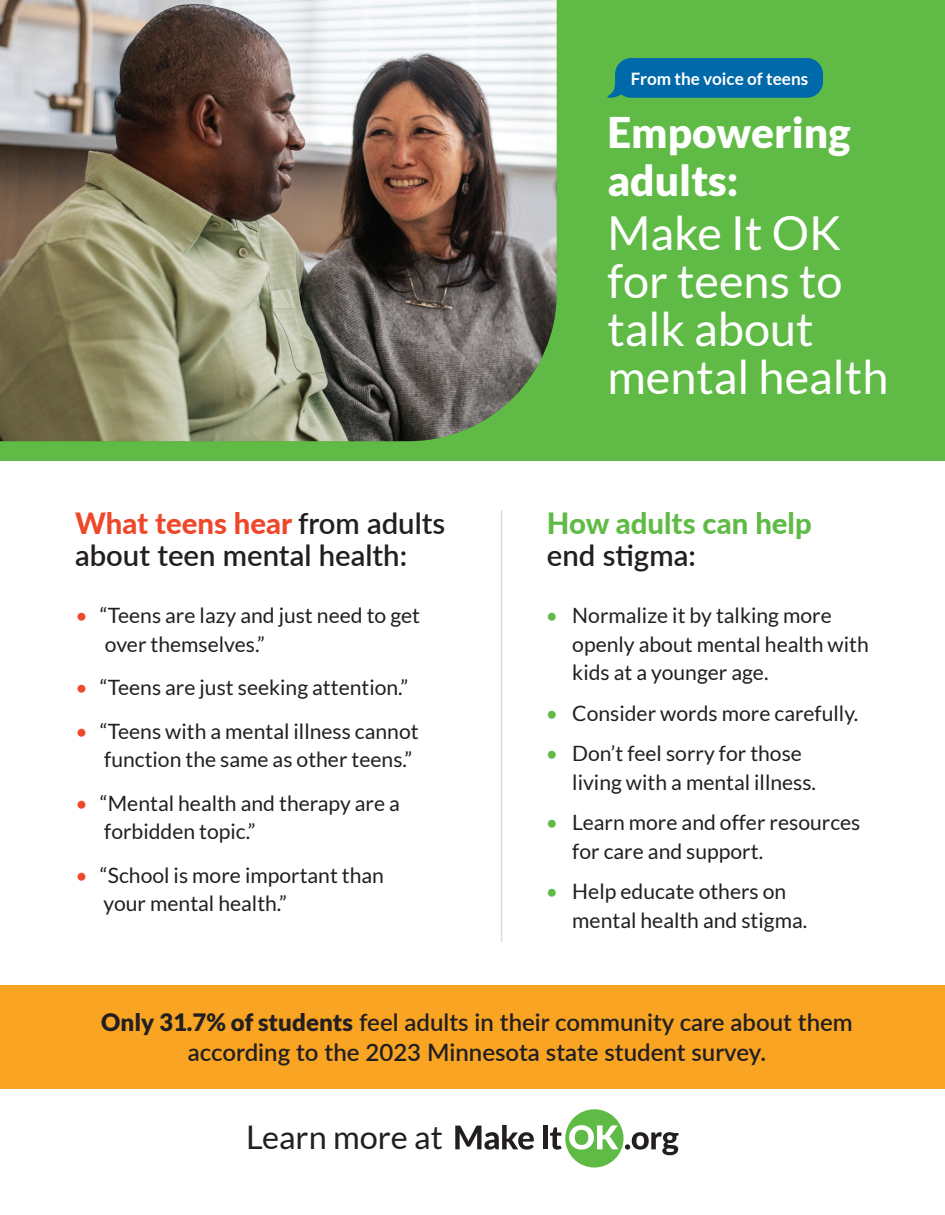
<style>
.page{position:relative;width:945px;height:1215px;background:#fff}
.page>*{position:absolute;margin:0;border:0;box-sizing:border-box;transform-origin:0 0}
.t1{font:46.8px/48px "Lato";color:#fff}
.t2{font:900 42.3px/48.2px "Lato";color:#fff}
.t3{font:32.55px "Lato";color:#231f20}
.t4{font:600 29.25px/32.2px "Lato";color:#231f20}
.t5{font:800 29.25px "Lato";color:#60bb46}
.t6{font:600 24px/30px "Lato";color:#231f20;text-align:center}
.t7{font:21.15px/28.2px "Lato";color:#231f20}
.t8{font:700 17.1px "Lato";color:#fff}
.s1{font-weight:800;color:#ef472a}
.s2{color:#ef472a}
.s3{color:#60bb46}
.s4{font-weight:900}
</style>
<div class="page">
<div style="left:0;top:0;width:945px;height:461px;background:#60bb46"></div>
<div style="left:0;top:986px;width:945px;height:103px;background:#f9a523"></div>
<div style="left:565px;top:1109px;width:59px;height:59px;background:#60bb46;border-radius:50%"></div>
<svg style="left:455px;top:1125px;width:79px;height:25px"></svg>
<div style="left:543px;top:1126px;width:5px;height:23px;background:#231f20"></div>
<svg style="left:550px;top:1127px;width:12px;height:23px"></svg>
<svg style="left:569px;top:1125px;width:49px;height:25px"></svg>
<svg style="left:625px;top:1132px;width:54px;height:23px"></svg>
<hr style="left:501px;top:510px;width:1px;height:432px;background:#dcdddf">
<svg style="left:607px;top:58px;width:216px;height:40px;background:#056ea2"></svg>
<img style="left:0;top:0;width:557px;height:441px">
<p class="t8" style="left:631px;top:69px;width:179px">From the voice of teens</p>
<h2 class="t2" style="left:607px;top:107px;width:245px">Empowering adults:</h2>
<h1 class="t1" style="left:607px;top:209px;width:283px">Make It OK for teens to talk about mental health</h1>
<h3 class="t4" style="left:75px;top:506px;width:372px"><span class="s1">What teens hear</span> from adults about teen mental health:</h3>
<h3 class="t5" style="left:547px;top:501px;width:266px">How adults can help</h3>
<h3 class="t4" style="left:547px;top:538px;width:150px">end stigma:</h3>
<p class="t7" style="left:105px;top:601px;width:317px;text-indent:-29px"><span class="s2">•</span> “Teens are lazy and just need to get over themselves.”</p>
<p class="t7" style="left:75px;top:673px;width:334px"><span class="s2">•</span> “Teens are just seeking attention.”</p>
<p class="t7" style="left:75px;top:717px;width:345px;text-align:right"><span class="s2">•</span> “Teens with a mental illness cannot function the same as other teens.”</p>
<p class="t7" style="left:104px;top:789px;width:297px;text-indent:-29px"><span class="s2">•</span> “Mental health and therapy are a forbidden topic.”</p>
<p class="t7" style="left:104px;top:861px;width:282px;text-indent:-28px"><span class="s2">•</span> “School is more important than your mental health.”</p>
<p class="t7" style="left:572px;top:601px;width:298px;text-indent:-26px"><span class="s3">•</span> Normalize it by talking more openly about mental health with kids at a younger age.</p>
<p class="t7" style="left:546px;top:699px;width:314px"><span class="s3">•</span> Consider words more carefully.</p>
<p class="t7" style="left:572px;top:739px;width:245px;text-indent:-26px"><span class="s3">•</span> Don’t feel sorry for those living with a mental illness.</p>
<p class="t7" style="left:572px;top:808px;width:290px;text-indent:-26px"><span class="s3">•</span> Learn more and offer resources for care and support.</p>
<p class="t7" style="left:572px;top:877px;width:236px;text-indent:-26px"><span class="s3">•</span> Help educate others on mental health and stigma.</p>
<p class="t6" style="left:101px;top:1006px;width:753px"><span class="s4">Only 31.7% of students</span> feel adults in their community care about them according to the 2023 Minnesota state student survey.</p>
<h3 class="t3" style="left:246px;top:1119px;width:198px">Learn more at</h3>
</div>
